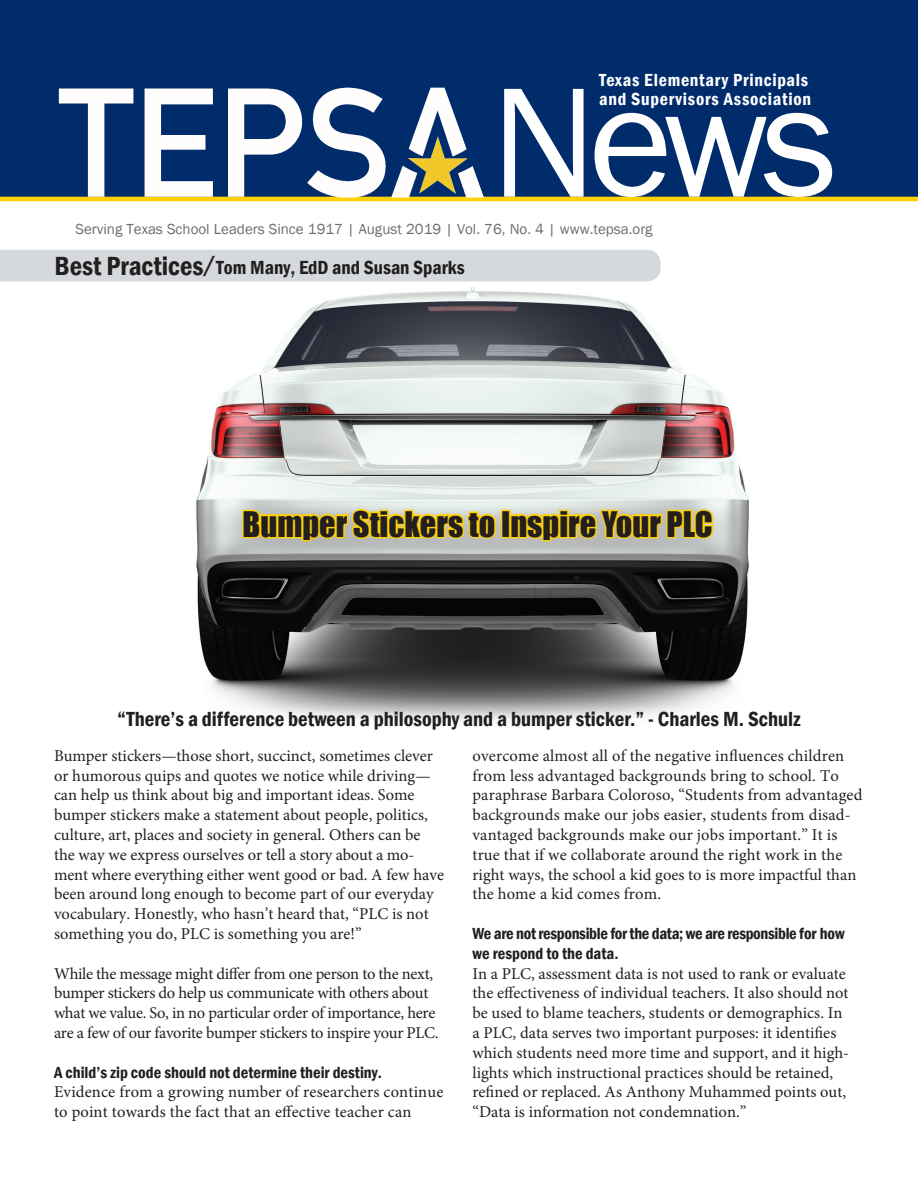
<style>
.page{position:relative;width:918px;height:1188px;background:#fff}
.page>*{position:absolute;margin:0;border:0;box-sizing:border-box;transform-origin:0 0}
.t1{font:161.7px "Franklin Gothic";color:#fff}
.t2{font:32.4px "Impact";color:#231f20}
.t3{font:600 condensed 21px "Franklin Gothic";color:#231f20}
.t4{font:600 condensed 21px "Franklin Gothic";color:#fff}
.t5{font:600 condensed 19.5px "Franklin Gothic";color:#231f20}
.t6{font:600 condensed 18px "Franklin Gothic";letter-spacing:.04em;color:#fff}
.t7{font:16.5px/19.8px "Minion Pro";color:#231f20}
.t8{font:16.5px/19.8px "Minion Pro";letter-spacing:-.02em;color:#231f20}
.t9{font:600 condensed 16.5px/19.8px "Franklin Gothic";letter-spacing:-.02em;color:#231f20}
.t10{font:600 condensed 16.5px "Franklin Gothic";color:#231f20}
.t11{font:15px "Franklin Gothic";color:#6c6d70}
.s1{font-size:27px}
.s2{font-size:24px}
</style>
<div class="page">
<div style="left:0;top:0;width:918px;height:198px;background:#002c6b"></div>
<hr style="left:0;top:197px;width:918px;height:4px;background:#fed105">
<img style="left:55px;top:87px;width:431px;height:115px">
<img style="left:196px;top:287px;width:553px;height:435px">
<div style="left:0;top:250px;width:661px;height:31px;background:#d5d9dc"></div>
<svg style="left:241px;top:499px;width:257px;height:44px;background:#ddcf80"></svg>
<div style="left:501px;top:510px;width:10px;height:28px;border:3px solid #fed105"></div>
<svg style="left:508px;top:507px;width:207px;height:44px;background:#d6c87a"></svg>
<p class="t4" style="left:618px;top:65px;width:210px">&amp; Supervisors Association</p>
<p class="t6" style="left:599px;top:68px;width:210px">Texas Elementary Principals</p>
<p class="t6" style="left:599px;top:87px;width:213px">and Supervisors Association</p>
<p class="t1" style="left:491px;top:41px;width:348px">News</p>
<p class="t11" style="left:75px;top:220px;width:579px">Serving Texas School Leaders Since 1917 | August 2019 | Vol. 76, No. 4 | www.tepsa.org</p>
<p class="t5" style="left:55px;top:254px;width:412px"><span class="s1">Best Practices</span><span class="s2">/</span>Tom Many, EdD and Susan Sparks</p>
<p class="t2" style="left:243px;top:499px;width:471px">Bumper Stickers to Inspire Your PLC</p>
<p class="t3" style="left:117px;top:705px;width:685px">“There’s a difference between a philosophy and a bumper sticker.” - Charles M. Schulz</p>
<p class="t7" style="left:54px;top:746px;width:392px">Bumper stickers—those short, succinct, sometimes clever or humorous quips and quotes we notice while driving— can help us think about big and important ideas. Some bumper stickers make a statement about people, politics, culture, art, places and society in general. Others can be the way we express ourselves or tell a story about a mo&shy;ment where everything either went good or bad. A few have been around long enough to become part of our everyday vocabulary. Honestly, who hasn’t heard that, “PLC is not something you do, PLC is something you are!”</p>
<p class="t8" style="left:54px;top:964px;width:386px">While the message might differ from one person to the next, bumper stickers do help us communicate with others about what we value. So, in no particular order of importance, here are a few of our favorite bumper stickers to inspire your PLC.</p>
<p class="t10" style="left:54px;top:1061px;width:329px">A child’s zip code should not determine their destiny.</p>
<p class="t7" style="left:54px;top:1082px;width:391px">Evidence from a growing number of researchers continue to point towards the fact that an effective teacher can</p>
<p class="t7" style="left:472px;top:746px;width:391px">overcome almost all of the negative influences children from less advantaged backgrounds bring to school. To paraphrase Barbara Coloroso, “Students from advantaged backgrounds make our jobs easier, students from disad&shy;vantaged backgrounds make our jobs important.” It is true that if we collaborate around the right work in the right ways, the school a kid goes to is more impactful than the home a kid comes from.</p>
<p class="t9" style="left:472px;top:923px;width:374px">We are not responsible for the data; we are responsible for how we respond to the data.</p>
<p class="t7" style="left:472px;top:964px;width:378px">In a PLC, assessment data is not used to rank or evaluate the effectiveness of individual teachers. It also should not be used to blame teachers, students or demographics. In a PLC, data serves two important purposes: it identifies which students need more time and support, and it high&shy;lights which instructional practices should be retained, refined or replaced. As Anthony Muhammed points out, “Data is information not condemnation.”</p>
</div>
